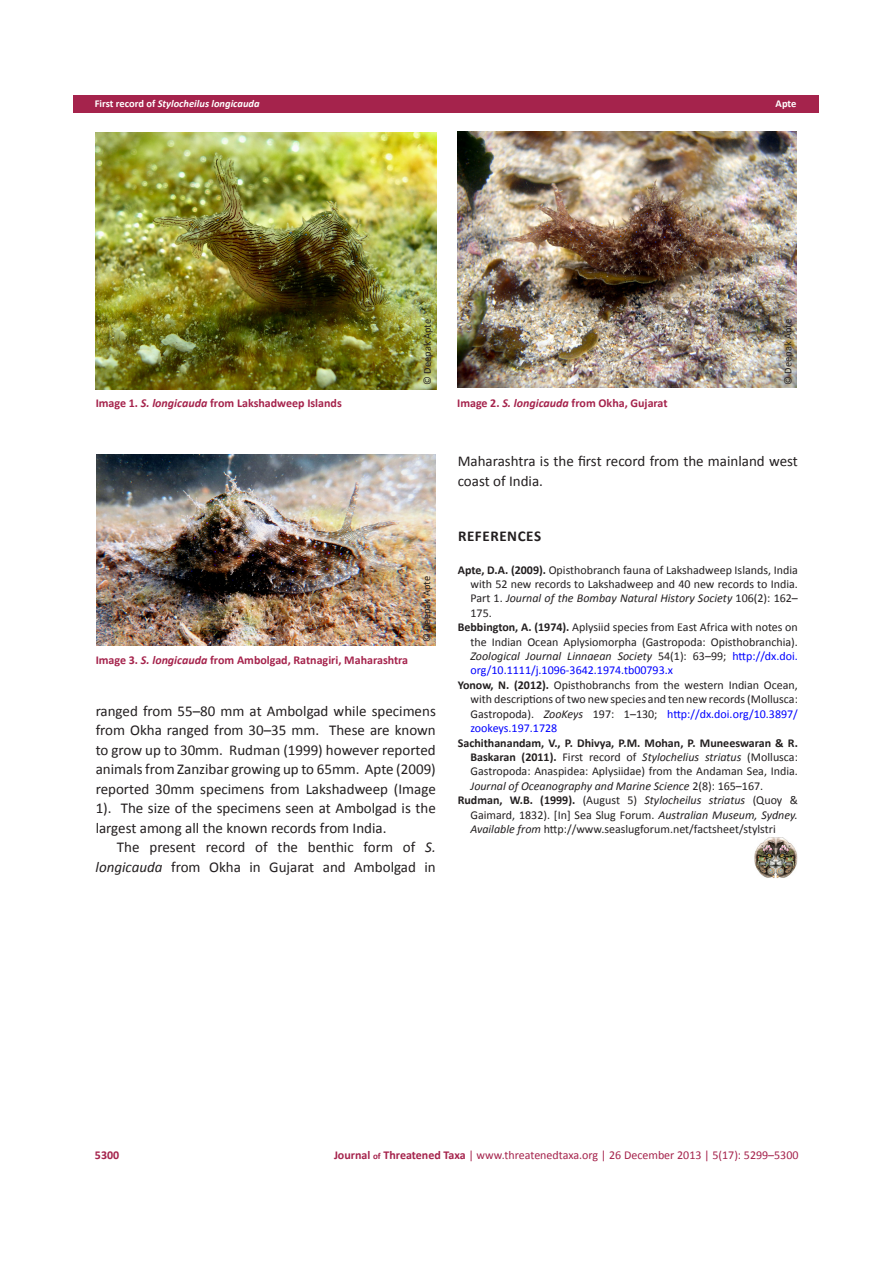
<style>
.page{position:relative;width:893px;height:1263px;background:#fff}
.page>*{position:absolute;margin:0;border:0;box-sizing:border-box;transform-origin:0 0}
.t1{font:15px/19.5px "Calibri";color:#231f20;text-align:justify}
.Normal__Web{font:700 15px "Calibri";letter-spacing:.04em;color:#231f20}
.Normal__Web-2{font:12px/14.4px "Calibri";color:#231f20;text-align:justify}
.Default{font:12px/14.4px "Calibri";color:#231f20;text-align:justify}
.t2{font:700 12px "Calibri";color:#a5234c}
.t3{font:12px "Calibri";color:#a5234c}
.t4{font:italic 700 10.5px "Calibri";color:#fff}
.t5{font:10.5px "Calibri";color:#231f20}
.t6{font:700 10.5px "Calibri";color:#fff}
.s1{font-style:normal}
.s2{font-style:italic}
.s3{font-weight:700}
.s4{color:#00f}
.s5{font-weight:700;font-size:9px}
</style>
<div class="page">
<div style="left:74px;top:96px;width:745px;height:17px;background:#a5234c"></div>
<img style="left:96px;top:133px;width:340px;height:256px">
<img style="left:96px;top:455px;width:339px;height:191px">
<img style="left:457px;top:132px;width:340px;height:256px">
<img style="left:754px;top:837px;width:43px;height:41px">
<p class="t4" style="left:95px;top:97px;width:166px"><span class="s1">First record of</span> Stylocheilus longicauda</p>
<p class="t6" style="left:776px;top:97px;width:22px">Apte</p>
<p class="t5" style="left:421px;top:385px;width:67px;rotate:-90deg">© Deepak Apte</p>
<p class="t5" style="left:781px;top:385px;width:67px;rotate:-90deg">© Deepak Apte</p>
<p class="t2" style="left:96px;top:395px;width:248px">Image 1. <span class="s2">S. longicauda</span> from Lakshadweep Islands</p>
<p class="t2" style="left:457px;top:395px;width:212px">Image 2. <span class="s2">S. longicauda</span> from Okha, Gujarat</p>
<p class="t2" style="left:96px;top:652px;width:314px">Image 3. <span class="s2">S. longicauda</span> from Ambolgad, Ratnagiri, Maharashtra</p>
<p class="t5" style="left:420px;top:642px;width:67px;rotate:-90deg">© Deepak Apte</p>
<p class="t1" style="left:96px;top:701px;width:342px">ranged from 55–80 mm at Ambolgad while specimens from Okha ranged from 30–35 mm. These are known to grow up to 30mm. Rudman (1999) however reported animals from Zanzibar growing up to 65mm. Apte (2009) reported 30mm specimens from Lakshadweep (Image 1). The size of the specimens seen at Ambolgad is the largest among all the known records from India.</p>
<p class="t1" style="left:96px;top:837px;width:342px;text-align:right">The present record of the benthic form of <span class="s2">S. longicauda</span> from Okha in Gujarat and Ambolgad in</p>
<p class="t1" style="left:458px;top:452px;width:342px">Maharashtra is the first record from the mainland west coast of India.</p>
<p class="Normal__Web" style="left:458px;top:527px;width:85px">REFERENCES</p>
<p class="Normal__Web-2" style="left:470px;top:562px;width:329px;text-indent:-13px"><span class="s3">Apte, D.A. (2009).</span> Opisthobranch fauna of Lakshadweep Islands, India with 52 new records to Lakshadweep and 40 new records to India.<br>Part 1. <span class="s2">Journal of the Bombay Natural History Society</span> 106(2): 162– 175.</p>
<p class="Normal__Web-2" style="left:470px;top:620px;width:329px;text-indent:-13px"><span class="s3">Bebbington, A. (1974).</span> Aplysiid species from East Africa with notes on the Indian Ocean Aplysiomorpha (Gastropoda: Opisthobranchia).<br><span class="s2">Zoological Journal Linnaean Society</span> 54(1): 63–99; <span class="s4">http://dx.doi. org/10.1111/j.1096-3642.1974.tb00793.x</span></p>
<p class="Normal__Web-2" style="left:470px;top:678px;width:329px;text-indent:-13px"><span class="s3">Yonow, N. (2012).</span> Opisthobranchs from the western Indian Ocean, with descriptions of two new species and ten new records (Mollusca:<br>Gastropoda). <span class="s2">ZooKeys</span> 197: 1–130; <span class="s4">http://dx.doi.org/10.3897/ zookeys.197.1728</span></p>
<p class="Default" style="left:470px;top:735px;width:329px;text-indent:-13px"><span class="s3">Sachithanandam, V., P. Dhivya, P.M. Mohan, P. Muneeswaran &amp; R.<br>Baskaran (2011).</span> First record of <span class="s2">Stylochelius striatus</span> (Mollusca:<br>Gastropoda: Anaspidea: Aplysiidae) from the Andaman Sea, India.<br><span class="s2">Journal of Oceanography and Marine Science</span> 2(8): 165–167.</p>
<p class="Default" style="left:470px;top:793px;width:329px;text-indent:-13px"><span class="s3">Rudman, W.B. (1999).</span> (August 5) <span class="s2">Stylocheilus striatus</span> (Quoy &amp; Gaimard, 1832). [In] Sea Slug Forum. <span class="s2">Australian Museum, Sydney.<br>Available from</span> http://www.seaslugforum.net/factsheet/stylstri</p>
<p class="t2" style="left:95px;top:1147px;width:26px">5300</p>
<p class="t3" style="left:334px;top:1148px;width:466px"><span class="s3">Journal</span> <span class="s5">of</span> <span class="s3">Threatened Taxa</span> | www.threatenedtaxa.org | 26 December 2013 | 5(17): 5299–5300</p>
</div>
